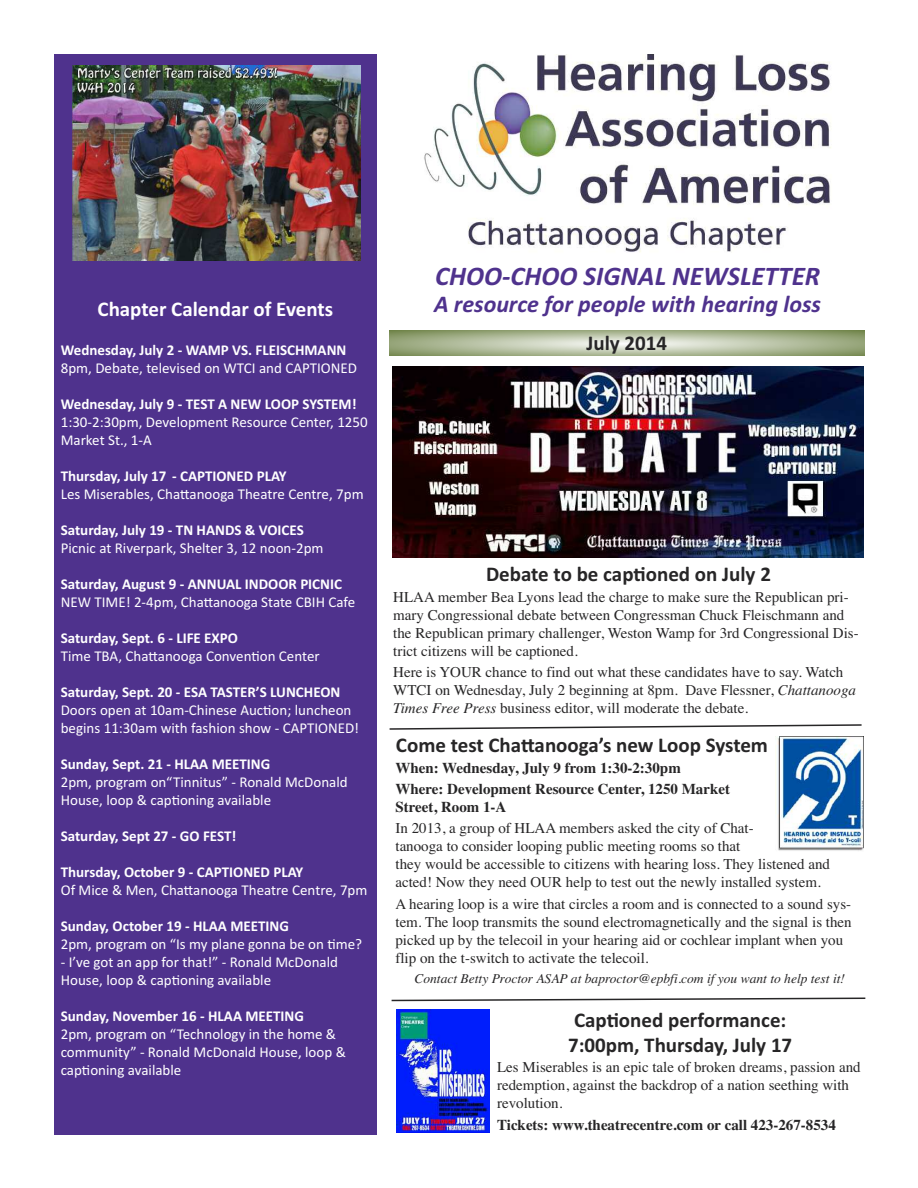
<style>
.page{position:relative;width:918px;height:1188px;background:#fff}
.page>*{position:absolute;margin:0;border:0;box-sizing:border-box;transform-origin:0 0}
.t1{font:italic 700 27px "Calibri";color:#4f328d}
.t2{font:italic 700 24px "Calibri";color:#4f328d}
.t3{font:700 21px/25.2px "Calibri";color:#272627}
.t4{font:700 21px "Calibri";color:#fff}
.t5{font:15px/18px "Times";color:#272627}
.t6{font:15px/18px "Calibri";color:#fff}
.t7{font:700 15px "Calibri";color:#fff}
.t8{font:700 15px/21.3px "Times";color:#272627}
.t9{font:italic 13.5px "Times";color:#272627}
.s1{font-style:italic}
</style>
<div class="page">
<div style="left:54px;top:54px;width:322px;height:1080px;background:#4f328d"></div>
<svg style="left:390px;top:331px;width:474px;height:25px"></svg>
<img style="left:72px;top:66px;width:288px;height:194px">
<svg style="left:391px;top:997px;width:475px;height:5px"></svg>
<svg style="left:389px;top:724px;width:473px;height:6px"></svg>
<img style="left:424px;top:54px;width:407px;height:198px">
<div style="left:393px;top:1009px;width:97px;height:125px;background:linear-gradient(to bottom,#fff,#fff)"></div>
<img style="left:397px;top:1009px;width:93px;height:124px">
<img style="left:392px;top:366px;width:471px;height:192px">
<img style="left:777px;top:736px;width:86px;height:115px">
<h3 class="t4" style="left:98px;top:297px;width:237px">Chapter Calendar of Events</h3>
<p class="t7" style="left:61px;top:341px;width:287px">Wednesday, July 2 - WAMP VS. FLEISCHMANN</p>
<p class="t6" style="left:61px;top:359px;width:298px">8pm, Debate, televised on WTCI and CAPTIONED</p>
<p class="t7" style="left:61px;top:395px;width:297px">Wednesday, July 9 - TEST A NEW LOOP SYSTEM!</p>
<p class="t6" style="left:61px;top:413px;width:309px">1:30-2:30pm, Development Resource Center, 1250<br>Market St., 1-A</p>
<p class="t7" style="left:61px;top:467px;width:227px">Thursday, July 17 - CAPTIONED PLAY</p>
<p class="t6" style="left:61px;top:485px;width:304px">Les Miserables, Chattanooga Theatre Centre, 7pm</p>
<p class="t7" style="left:61px;top:521px;width:245px">Saturday, July 19 - TN HANDS &amp; VOICES</p>
<p class="t6" style="left:61px;top:539px;width:264px">Picnic at Riverpark, Shelter 3, 12 noon-2pm</p>
<p class="t7" style="left:61px;top:575px;width:283px">Saturday, August 9 - ANNUAL INDOOR PICNIC</p>
<p class="t6" style="left:61px;top:593px;width:296px">NEW TIME! 2-4pm, Chattanooga State CBIH Cafe</p>
<p class="t7" style="left:61px;top:629px;width:179px">Saturday, Sept. 6 - LIFE EXPO</p>
<p class="t6" style="left:61px;top:647px;width:261px">Time TBA, Chattanooga Convention Center</p>
<p class="t7" style="left:61px;top:683px;width:281px">Saturday, Sept. 20 - ESA TASTER’S LUNCHEON</p>
<p class="t6" style="left:61px;top:701px;width:300px">Doors open at 10am-Chinese Auction; luncheon begins 11:30am with fashion show - CAPTIONED!</p>
<p class="t7" style="left:61px;top:755px;width:211px">Sunday, Sept. 21 - HLAA MEETING</p>
<p class="t6" style="left:61px;top:773px;width:288px">2pm, program on“Tinnitus” - Ronald McDonald<br>House, loop &amp; captioning available</p>
<p class="t7" style="left:61px;top:827px;width:177px">Saturday, Sept 27 - GO FEST!</p>
<p class="t7" style="left:61px;top:863px;width:244px">Thursday, October 9 - CAPTIONED PLAY</p>
<p class="t6" style="left:61px;top:881px;width:308px">Of Mice &amp; Men, Chattanooga Theatre Centre, 7pm</p>
<p class="t7" style="left:61px;top:917px;width:230px">Sunday, October 19 - HLAA MEETING</p>
<p class="t6" style="left:61px;top:935px;width:303px">2pm, program on “Is my plane gonna be on time?</p>
<p class="t6" style="left:61px;top:953px;width:279px">- I’ve got an app for that!” - Ronald McDonald<br>House, loop &amp; captioning available</p>
<p class="t7" style="left:61px;top:1007px;width:245px">Sunday, November 16 - HLAA MEETING</p>
<p class="t6" style="left:61px;top:1025px;width:287px">2pm, program on “Technology in the home &amp; community” - Ronald McDonald House, loop &amp; captioning available</p>
<h1 class="t1" style="left:435px;top:260px;width:387px">CHOO-CHOO SIGNAL NEWSLETTER</h1>
<h2 class="t2" style="left:434px;top:290px;width:389px">A resource for people with hearing loss</h2>
<h3 class="t3" style="left:586px;top:330px;width:82px">July 2014</h3>
<h3 class="t3" style="left:486px;top:561px;width:286px">Debate to be captioned on July 2</h3>
<p class="t5" style="left:393px;top:588px;width:467px">HLAA member Bea Lyons lead the charge to make sure the Republican pri&shy;mary Congressional debate between Congressman Chuck Fleischmann and the Republican primary challenger, Weston Wamp for 3rd Congressional Dis&shy;trict citizens will be captioned.</p>
<p class="t5" style="left:393px;top:663px;width:464px">Here is YOUR chance to find out what these candidates have to say. Watch<br>WTCI on Wednesday, July 2 beginning at 8pm. Dave Flessner, <span class="s1">Chattanooga<br>Times Free Press</span> business editor, will moderate the debate.</p>
<h3 class="t3" style="left:396px;top:732px;width:374px">Come test Chattanooga’s new Loop System</h3>
<p class="t8" style="left:395px;top:757px;width:336px">When: Wednesday, July 9 from 1:30-2:30pm<br>Where: Development Resource Center, 1250 Market</p>
<p class="t8" style="left:395px;top:796px;width:112px">Street, Room 1-A</p>
<p class="t5" style="left:395px;top:819px;width:436px">In 2013, a group of HLAA members asked the city of Chat-<br>tanooga to consider looping public meeting rooms so that<br>they would be accessible to citizens with hearing loss. They listened and acted! Now they need OUR help to test out the newly installed system.</p>
<p class="t5" style="left:395px;top:894px;width:458px">A hearing loop is a wire that circles a room and is connected to a sound sys&shy;tem. The loop transmits the sound electromagnetically and the signal is then picked up by the telecoil in your hearing aid or cochlear implant when you flip on the t-switch to activate the telecoil.</p>
<p class="t9" style="left:414px;top:970px;width:432px">Contact Betty Proctor ASAP at baproctor@epbfi.com if you want to help test it!</p>
<h3 class="t3" style="left:568px;top:1007px;width:226px">Captioned performance:<br>7:00pm, Thursday, July 17</h3>
<p class="t5" style="left:497px;top:1058px;width:365px">Les Miserables is an epic tale of broken dreams, passion and redemption, against the backdrop of a nation seething with revolution.</p>
<p class="t8" style="left:497px;top:1114px;width:340px">Tickets: www.theatrecentre.com or call 423-267-8534</p>
</div>
